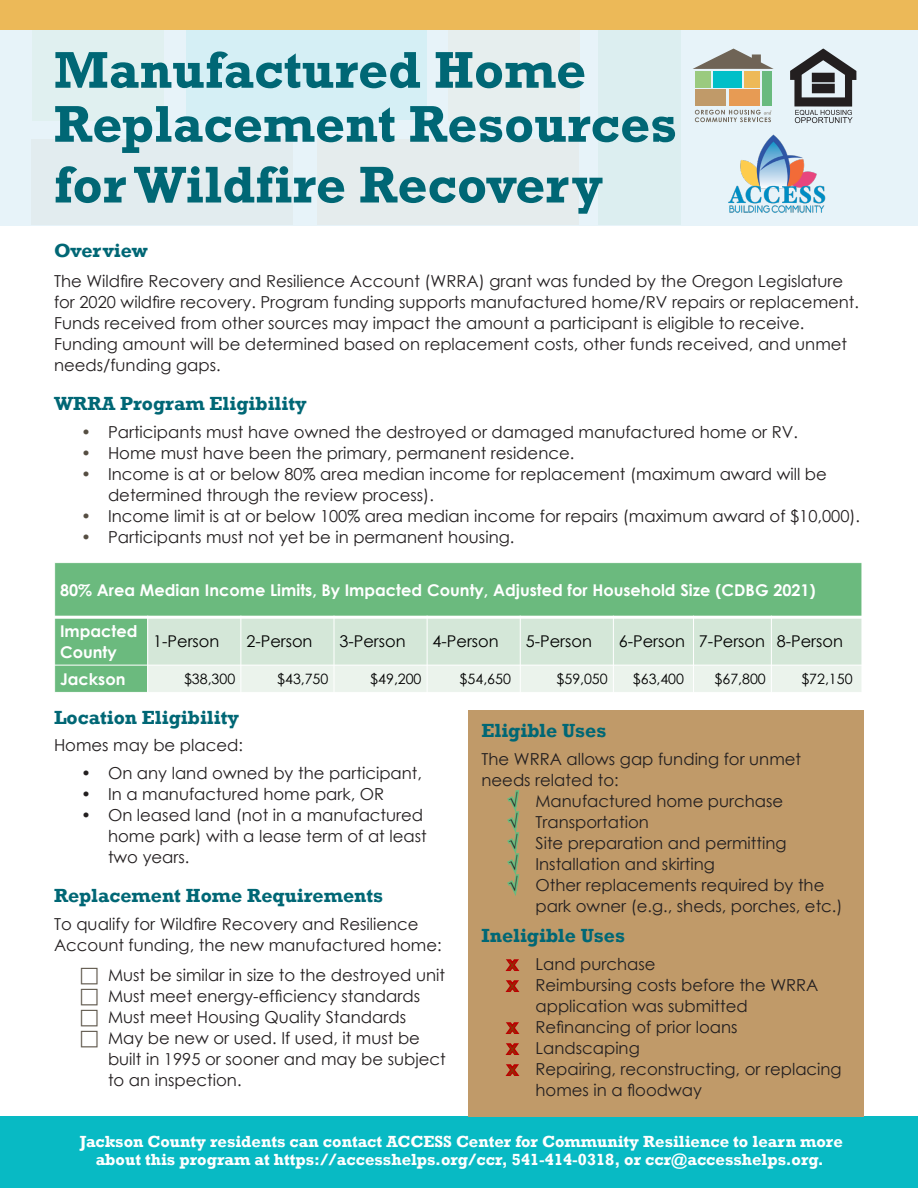
<style>
.page{position:relative;width:918px;height:1188px;background:#fff}
.page>*{position:absolute;margin:0;border:0;box-sizing:border-box;transform-origin:0 0}
.subhead{font:700 52.5px/54px "Rockwell";color:#006775}
.subhead-2{font:700 19.5px "Rockwell";color:#006775}
.text{font:16.5px/21px "Century Gothic";color:#231f20}
.text-2{font:700 16.5px/18px "Rockwell";color:#fff;text-align:center}
.t1{font:700 16.2px/21px "Century Gothic";color:#fff}
.t2{font:16.2px "Century Gothic";color:#000}
.t3{font:14.25px "Century Gothic";color:#000}
.s1{color:#564e42}
.s2{color:#b00}
</style>
<div class="page">
<div style="left:0;top:19px;width:918px;height:207px;background:linear-gradient(to right,#dfeef1,#e5f1f5)"></div>
<svg style="left:790px;top:49px;width:66px;height:74px;background:#8e9296"></svg>
<div style="left:0;top:1117px;width:918px;height:71px;background:#08bac4"></div>
<div style="left:55px;top:563px;width:807px;height:54px;background:#6bba7e"></div>
<div style="left:55px;top:617px;width:93px;height:48px;background:#6bba7e"></div>
<div style="left:148px;top:617px;width:93px;height:48px;background:#d4e7d8"></div>
<div style="left:241px;top:617px;width:93px;height:48px;background:#d4e7d8"></div>
<div style="left:334px;top:617px;width:93px;height:48px;background:#d4e7d8"></div>
<div style="left:427px;top:617px;width:93px;height:48px;background:#d4e7d8"></div>
<div style="left:520px;top:617px;width:93px;height:48px;background:#d4e7d8"></div>
<div style="left:613px;top:617px;width:81px;height:48px;background:#d4e7d8"></div>
<div style="left:694px;top:617px;width:77px;height:48px;background:#d4e7d8"></div>
<div style="left:771px;top:617px;width:91px;height:48px;background:#d4e7d8"></div>
<div style="left:55px;top:665px;width:93px;height:27px;background:#6bba7e"></div>
<div style="left:148px;top:665px;width:93px;height:27px;background:#ebf3ec"></div>
<div style="left:241px;top:665px;width:93px;height:27px;background:#ebf3ec"></div>
<div style="left:334px;top:665px;width:93px;height:27px;background:#ebf3ec"></div>
<div style="left:427px;top:665px;width:93px;height:27px;background:#ebf3ec"></div>
<div style="left:520px;top:665px;width:93px;height:27px;background:#ebf3ec"></div>
<div style="left:613px;top:665px;width:81px;height:27px;background:#ebf3ec"></div>
<div style="left:694px;top:665px;width:77px;height:27px;background:#ebf3ec"></div>
<div style="left:771px;top:665px;width:91px;height:27px;background:#ebf3ec"></div>
<hr style="left:147px;top:616px;width:1px;height:77px;background:#fff">
<hr style="left:240px;top:616px;width:1px;height:77px;background:#fff">
<hr style="left:333px;top:616px;width:2px;height:77px;background:#fff">
<hr style="left:427px;top:616px;width:1px;height:77px;background:#fff">
<hr style="left:520px;top:616px;width:1px;height:77px;background:#fff">
<hr style="left:613px;top:616px;width:1px;height:77px;background:#fff">
<hr style="left:693px;top:616px;width:1px;height:77px;background:#fff">
<hr style="left:771px;top:616px;width:1px;height:77px;background:#fff">
<hr style="left:54px;top:616px;width:808px;height:3px;background:#fff">
<hr style="left:54px;top:665px;width:808px;height:1px;background:#fff">
<hr style="left:861px;top:562px;width:1px;height:131px;background:#fff">
<div style="left:468px;top:710px;width:396px;height:407px;background:#c09a69"></div>
<div style="left:0;top:0;width:918px;height:30px;background:#ecb958"></div>
<img style="left:716px;top:132px;width:118px;height:83px">
<svg style="left:695px;top:110px;width:76px;height:12px"></svg>
<svg style="left:693px;top:49px;width:81px;height:20px;background:#a6a5a0"></svg>
<div style="left:762px;top:71px;width:9px;height:35px;background:#69ba7e"></div>
<div style="left:744px;top:71px;width:16px;height:16px;background:#edb958"></div>
<div style="left:729px;top:89px;width:30px;height:16px;background:#e79b54"></div>
<div style="left:713px;top:71px;width:29px;height:16px;background:#00bfc8"></div>
<div style="left:695px;top:89px;width:31px;height:16px;background:#c09a69"></div>
<div style="left:695px;top:71px;width:16px;height:16px;background:#9aca7f"></div>
<p class="subhead" style="left:54px;top:43px;width:624px">Manufactured Home<br>Replacement Resources</p>
<p class="subhead" style="left:54px;top:158px;width:551px">for Wildfire Recovery</p>
<p class="subhead-2" style="left:54px;top:239px;width:95px">Overview</p>
<p class="text" style="left:54px;top:270px;width:807px">The Wildfire Recovery and Resilience Account (WRRA) grant was funded by the Oregon Legislature for 2020 wildfire recovery. Program funding supports manufactured home/RV repairs or replacement.<br>Funds received from other sources may impact the amount a participant is eligible to receive.<br>Funding amount will be determined based on replacement costs, other funds received, and unmet needs/funding gaps.</p>
<p class="subhead-2" style="left:54px;top:392px;width:254px">WRRA Program Eligibility</p>
<p class="text" style="left:81px;top:421px;width:718px"><span class="s1">•</span> Participants must have owned the destroyed or damaged manufactured home or RV.</p>
<p class="text" style="left:81px;top:442px;width:495px"><span class="s1">•</span> Home must have been the primary, permanent residence.</p>
<p class="text" style="left:108px;top:463px;width:720px;text-indent:-27px"><span class="s1">•</span> Income is at or below 80% area median income for replacement (maximum award will be determined through the review process).</p>
<p class="text" style="left:81px;top:505px;width:781px"><span class="s1">•</span> Income limit is at or below 100% area median income for repairs (maximum award of $10,000).</p>
<p class="text" style="left:81px;top:526px;width:435px"><span class="s1">•</span> Participants must not yet be in permanent housing.</p>
<p class="t1" style="left:60px;top:579px;width:757px">80% Area Median Income Limits, By Impacted County, Adjusted for Household Size (CDBG 2021)</p>
<p class="t1" style="left:60px;top:620px;width:79px">Impacted<br>County</p>
<p class="t2" style="left:153px;top:630px;width:68px">1-Person</p>
<p class="t2" style="left:246px;top:630px;width:68px">2-Person</p>
<p class="t2" style="left:339px;top:630px;width:68px">3-Person</p>
<p class="t2" style="left:433px;top:630px;width:68px">4-Person</p>
<p class="t2" style="left:526px;top:630px;width:68px">5-Person</p>
<p class="t2" style="left:619px;top:630px;width:226px">6-Person 7-Person 8-Person</p>
<p class="t1" style="left:60px;top:668px;width:67px">Jackson</p>
<p class="t3" style="left:184px;top:669px;width:53px">$38,300</p>
<p class="t3" style="left:277px;top:669px;width:53px">$43,750</p>
<p class="t3" style="left:370px;top:669px;width:53px">$49,200</p>
<p class="t3" style="left:460px;top:669px;width:53px">$54,650</p>
<p class="t3" style="left:557px;top:669px;width:53px">$59,050</p>
<p class="t3" style="left:633px;top:669px;width:53px">$63,400</p>
<p class="t3" style="left:715px;top:669px;width:53px">$67,800</p>
<p class="t3" style="left:801px;top:669px;width:53px">$72,150</p>
<p class="subhead-2" style="left:54px;top:705px;width:187px">Location Eligibility</p>
<p class="text" style="left:54px;top:735px;width:191px">Homes may be placed:</p>
<p class="text" style="left:81px;top:762px;width:343px">• On any land owned by the participant,</p>
<p class="text" style="left:81px;top:783px;width:305px">• In a manufactured home park, OR</p>
<p class="text" style="left:108px;top:804px;width:320px;text-indent:-27px">• On leased land (not in a manufactured home park) with a lease term of at least two years.</p>
<p class="subhead-2" style="left:54px;top:884px;width:331px">Replacement Home Requirements</p>
<p class="text" style="left:54px;top:913px;width:389px">To qualify for Wildfire Recovery and Resilience<br>Account funding, the new manufactured home:</p>
<p class="text" style="left:108px;top:964px;width:338px">Must be similar in size to the destroyed unit</p>
<p class="text" style="left:108px;top:985px;width:314px">Must meet energy-efficiency standards</p>
<p class="text" style="left:108px;top:1006px;width:300px">Must meet Housing Quality Standards</p>
<p class="text" style="left:108px;top:1027px;width:339px">May be new or used. If used, it must be built in 1995 or sooner and may be subject to an inspection.</p>
<p class="subhead-2" style="left:482px;top:719px;width:126px">Eligible Uses</p>
<p class="text" style="left:482px;top:748px;width:321px">The WRRA allows gap funding for unmet needs related to:</p>
<p class="text" style="left:536px;top:790px;width:249px">Manufactured home purchase</p>
<p class="text" style="left:536px;top:811px;width:115px">Transportation</p>
<p class="text" style="left:536px;top:832px;width:253px">Site preparation and permitting</p>
<p class="text" style="left:536px;top:853px;width:181px">Installation and skirting</p>
<p class="text" style="left:536px;top:874px;width:309px">Other replacements required by the park owner (e.g., sheds, porches, etc.)</p>
<p class="subhead-2" style="left:482px;top:923px;width:145px">Ineligible Uses</p>
<p class="text" style="left:508px;top:953px;width:149px"><span class="s2">x</span> Land purchase</p>
<p class="text" style="left:536px;top:974px;width:284px;text-indent:-27px"><span class="s2">x</span> Reimbursing costs before the WRRA application was submitted</p>
<p class="text" style="left:508px;top:1016px;width:231px"><span class="s2">x</span> Refinancing of prior loans</p>
<p class="text" style="left:508px;top:1037px;width:133px"><span class="s2">x</span> Landscaping</p>
<p class="text" style="left:536px;top:1058px;width:308px;text-indent:-27px"><span class="s2">x</span> Repairing, reconstructing, or replacing homes in a floodway</p>
<p class="text-2" style="left:80px;top:1133px;width:764px">Jackson County residents can contact ACCESS Center for Community Resilience to learn more about this program at https://accesshelps.org/ccr, 541-414-0318, or ccr@accesshelps.org.</p>
</div>
